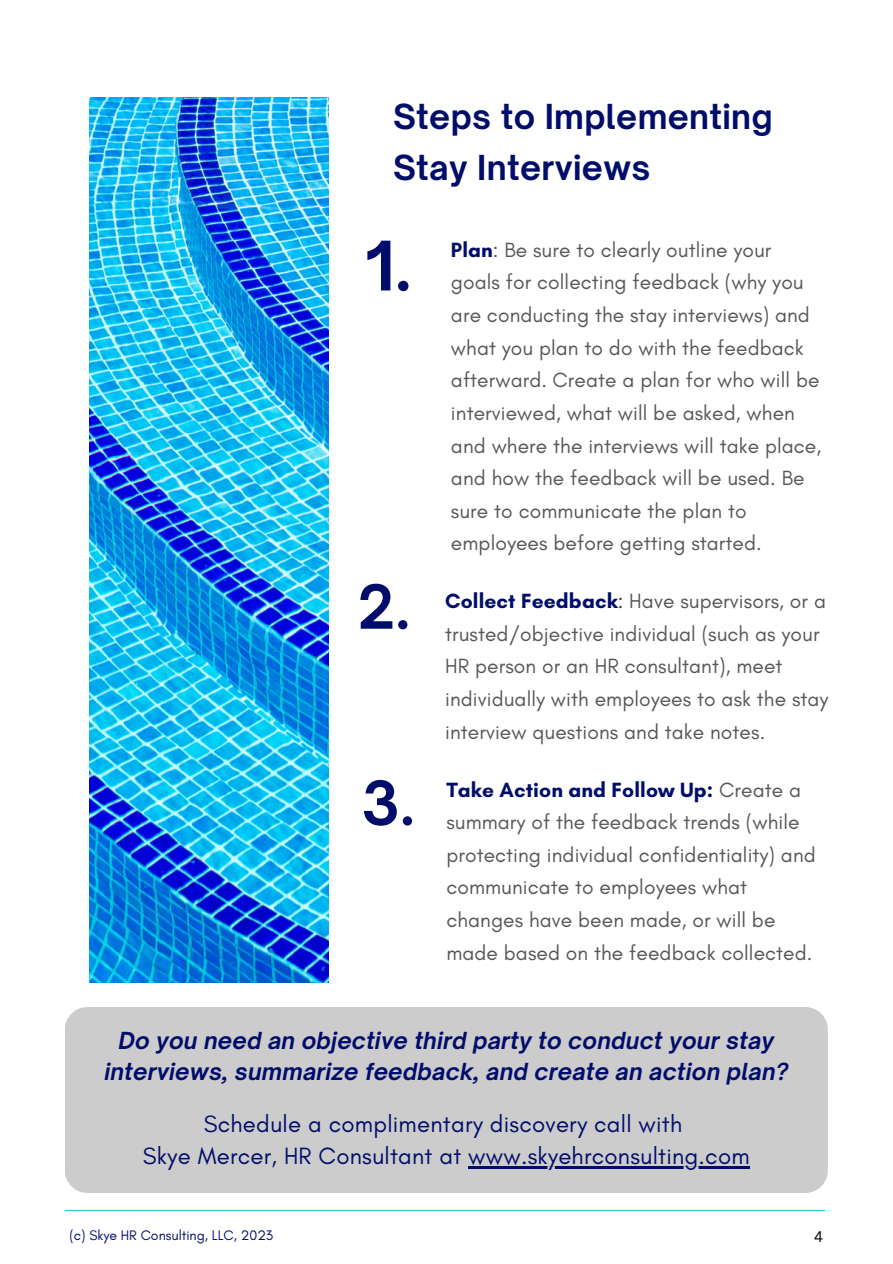
<style>
.page{position:relative;width:893px;height:1264px;background:#fff}
.page>*{position:absolute;margin:0;border:0;box-sizing:border-box;transform-origin:0 0}
.t1{font:700 65.25px "Open Sauce One";color:#000d6b}
.t2{font:700 58.05px "Open Sauce One";color:#000d6b}
.t3{font:700 33px/50.6px "Open Sauce One";letter-spacing:.01em;color:#000d6b}
.t4{font:24px "Glacial Indifference";letter-spacing:.01em;color:#000d6b}
.t5{font:italic 700 22.5px/31.5px "Open Sauce One";letter-spacing:.01em;color:#000d6b;text-align:center}
.t6{font:21px/32.5px "Glacial Indifference";letter-spacing:.005em;color:#575757}
.t7{font:15px "Canva Sans";color:#000}
.t8{font:14.1px "Glacial Indifference";color:#000d6b}
.s1{font-weight:700;color:#000d6b}
.s2{color:#443a31}
</style>
<div class="page">
<div style="left:65px;top:1007px;width:762px;height:185px;background:#ccc;border-radius:22px"></div>
<img style="left:89px;top:98px;width:239px;height:884px">
<hr style="left:468px;top:1166px;width:282px;height:2px;background:#000d6b">
<hr style="left:65px;top:1209px;width:760px;height:1px;background:#32c7df">
<p class="t3" style="left:393px;top:91px;width:381px">Steps to Implementing<br>Stay Interviews</p>
<p class="t1" style="left:365px;top:225px;width:48px">1.</p>
<p class="t2" style="left:357px;top:570px;width:54px">2.</p>
<p class="t6" style="left:451px;top:233px;width:372px"><span class="s1">Plan</span>: Be sure to clearly outline your goals for collecting feedback (why you are conducting the stay interviews) and what you plan to do with the feedback afterward. Create a plan for who will be interviewed, what will be asked, when and where the interviews will take place, and how the feedback will be used. Be sure to communicate the plan to employees before getting started.</p>
<p class="t6" style="left:445px;top:584px;width:385px"><span class="s1">Collect Feedback</span><span class="s2">:</span> Have supervisors, or a trusted/objective individual (such as your HR person or an HR consultant), meet individually with employees to ask the stay interview questions and take notes.</p>
<p class="t2" style="left:361px;top:766px;width:55px">3.</p>
<p class="t6" style="left:446px;top:773px;width:371px"><span class="s1">Take Action and Follow Up:</span> Create a summary of the feedback trends (while protecting individual confidentiality) and communicate to employees what changes have been made, or will be made based on the feedback collected.</p>
<p class="t5" style="left:104px;top:1024px;width:685px">Do you need an objective third party to conduct your stay interviews, summarize feedback, and create an action plan?</p>
<p class="t4" style="left:204px;top:1109px;width:480px">Schedule a complimentary discovery call with</p>
<p class="t4" style="left:143px;top:1141px;width:608px">Skye Mercer, HR Consultant at www.skyehrconsulting.com</p>
<p class="t8" style="left:69px;top:1226px;width:205px">(c) Skye HR Consulting, LLC, 2023</p>
<p class="t7" style="left:814px;top:1225px;width:11px">4</p>
</div>
